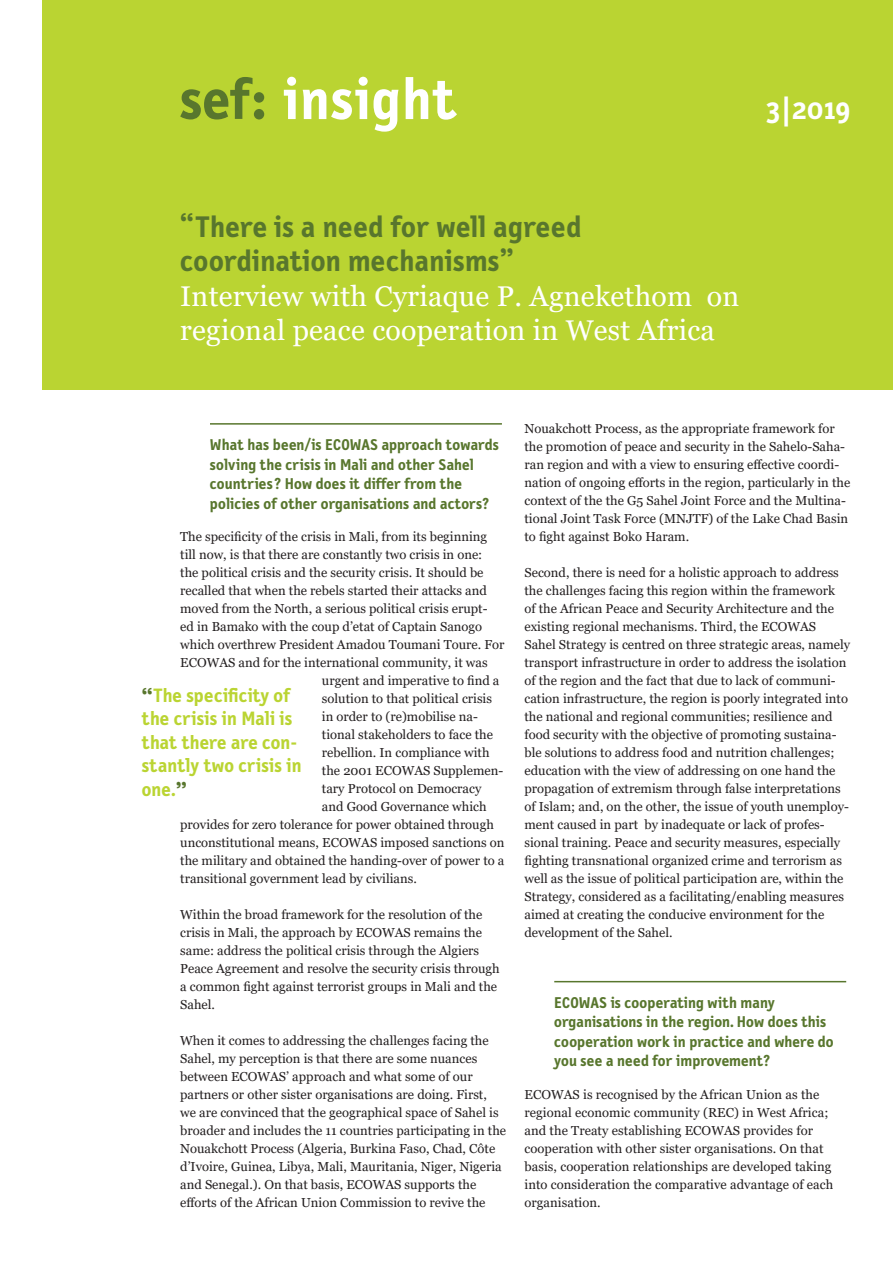
<style>
.page{position:relative;width:893px;height:1263px;background:#fff}
.page>*{position:absolute;margin:0;border:0;box-sizing:border-box;transform-origin:0 0}
.t1{font:700 58.5px "Letter Gothic Text OT";letter-spacing:.02em;color:#fff}
.t2{font:700 30px/34.5px "Letter Gothic Text OT";letter-spacing:.01em;color:#58762d}
.t3{font:700 30px "Letter Gothic Text OT";color:#fff}
.t4{font:28.5px/34.5px "Georgia";letter-spacing:.01em;color:#fff}
.t5{font:700 19.5px/23.4px "Letter Gothic Text OT";letter-spacing:.005em;color:#bad432}
.t6{font:700 15.75px/19.5px "Letter Gothic Text OT";letter-spacing:.005em;color:#58762d}
.t7{font:12.9px/18px "Georgia";color:#231f20}
.s1{font-size:24px;color:#58762d}
</style>
<div class="page">
<div style="left:43px;top:0;width:850px;height:390px;background:#bad432"></div>
<svg style="left:180px;top:77px;width:84px;height:42px"></svg>
<hr style="left:554px;top:981px;width:292px;height:1px;background:#58762d">
<hr style="left:210px;top:423px;width:292px;height:2px;background:#58762d">
<h1 class="t1" style="left:284px;top:64px;width:175px">insight</h1>
<h2 class="t3" style="left:766px;top:91px;width:85px">3|2019</h2>
<h2 class="t2" style="left:180px;top:209px;width:403px">“There is a need for well agreed coordination mechanisms”</h2>
<h3 class="t4" style="left:180px;top:279px;width:561px">Interview with Cyriaque P. Agnekethom on regional peace cooperation in West Africa</h3>
<p class="t6" style="left:210px;top:435px;width:290px">What has been/is ECOWAS approach towards solving the crisis in Mali and other Sahel countries ? How does it differ from the policies of other organisations and actors?</p>
<p class="t7" style="left:180px;top:528px;width:308px">The specificity of the crisis in Mali, from its beginning</p>
<p class="t7" style="left:180px;top:546px;width:304px">till now, is that there are constantly two crisis in one:</p>
<p class="t7" style="left:180px;top:564px;width:305px">the political crisis and the security crisis. It should be</p>
<p class="t7" style="left:180px;top:582px;width:308px">recalled that when the rebels started their attacks and</p>
<p class="t7" style="left:180px;top:600px;width:309px">moved from the North, a serious political crisis erupt-</p>
<p class="t7" style="left:180px;top:618px;width:303px">ed in Bamako with the coup d’etat of Captain Sanogo</p>
<p class="t7" style="left:180px;top:636px;width:326px">which overthrew President Amadou Toumani Toure. For</p>
<p class="t7" style="left:180px;top:654px;width:309px">ECOWAS and for the international community, it was</p>
<p class="t7" style="left:322px;top:672px;width:179px">urgent and imperative to find a</p>
<p class="t7" style="left:322px;top:690px;width:172px">solution to that political crisis</p>
<p class="t7" style="left:322px;top:708px;width:158px">in order to (re)mobilise na-</p>
<p class="t7" style="left:322px;top:726px;width:173px">tional stakeholders to face the</p>
<p class="t7" style="left:322px;top:744px;width:169px">rebellion. In compliance with</p>
<p class="t7" style="left:322px;top:762px;width:183px">the 2001 ECOWAS Supplemen-</p>
<p class="t7" style="left:322px;top:780px;width:161px">tary Protocol on Democracy</p>
<p class="t7" style="left:322px;top:798px;width:166px">and Good Governance which</p>
<p class="t7" style="left:180px;top:816px;width:315px">provides for zero tolerance for power obtained through</p>
<p class="t7" style="left:180px;top:834px;width:326px">unconstitutional means, ECOWAS imposed sanctions on</p>
<p class="t7" style="left:180px;top:852px;width:326px">the military and obtained the handing-over of power to a</p>
<p class="t7" style="left:180px;top:870px;width:238px">transitional government lead by civilians.</p>
<p class="t7" style="left:180px;top:906px;width:321px">Within the broad framework for the resolution of the crisis in Mali, the approach by ECOWAS remains the same: address the political crisis through the Algiers Peace Agreement and resolve the security crisis through a common fight against terrorist groups in Mali and the Sahel.</p>
<p class="t7" style="left:180px;top:1032px;width:327px">When it comes to addressing the challenges facing the Sahel, my perception is that there are some nuances between ECOWAS’ approach and what some of our partners or other sister organisations are doing. First,<br>we are convinced that the geographical space of Sahel is broader and includes the 11 countries participating in the Nouakchott Process (Algeria, Burkina Faso, Chad, Côte d’Ivoire, Guinea, Libya, Mali, Mauritania, Niger, Nigeria and Senegal.). On that basis, ECOWAS supports the efforts of the African Union Commission to revive the</p>
<h3 class="t5" style="left:142px;top:684px;width:161px"><span class="s1">“</span>The specificity of the crisis in Mali is that there are con&shy;stantly two crisis in one.<span class="s1">”</span></h3>
<p class="t7" style="left:524px;top:420px;width:327px">Nouakchott Process, as the appropriate framework for the promotion of peace and security in the Sahelo-Saha&shy;ran region and with a view to ensuring effective coordi&shy;nation of ongoing efforts in the region, particularly in the context of the the G5 Sahel Joint Force and the Multina&shy;tional Joint Task Force (MNJTF) of the Lake Chad Basin to fight against Boko Haram.</p>
<p class="t7" style="left:524px;top:564px;width:327px">Second, there is need for a holistic approach to address the challenges facing this region within the framework<br>of the African Peace and Security Architecture and the existing regional mechanisms. Third, the ECOWAS Sahel Strategy is centred on three strategic areas, namely transport infrastructure in order to address the isolation of the region and the fact that due to lack of communi&shy;cation infrastructure, the region is poorly integrated into the national and regional communities; resilience and food security with the objective of promoting sustaina&shy;ble solutions to address food and nutrition challenges; education with the view of addressing on one hand the propagation of extremism through false interpretations of Islam; and, on the other, the issue of youth unemploy&shy;ment caused in part by inadequate or lack of profes&shy;sional training. Peace and security measures, especially fighting transnational organized crime and terrorism as well as the issue of political participation are, within the Strategy, considered as a facilitating/enabling measures aimed at creating the conducive environment for the development of the Sahel.</p>
<p class="t6" style="left:554px;top:993px;width:281px">ECOWAS is cooperating with many organisations in the region. How does this cooperation work in practice and where do you see a need for improvement?</p>
<p class="t7" style="left:524px;top:1086px;width:310px">ECOWAS is recognised by the African Union as the regional economic community (REC) in West Africa; and the Treaty establishing ECOWAS provides for cooperation with other sister organisations. On that basis, cooperation relationships are developed taking into consideration the comparative advantage of each organisation.</p>
</div>
